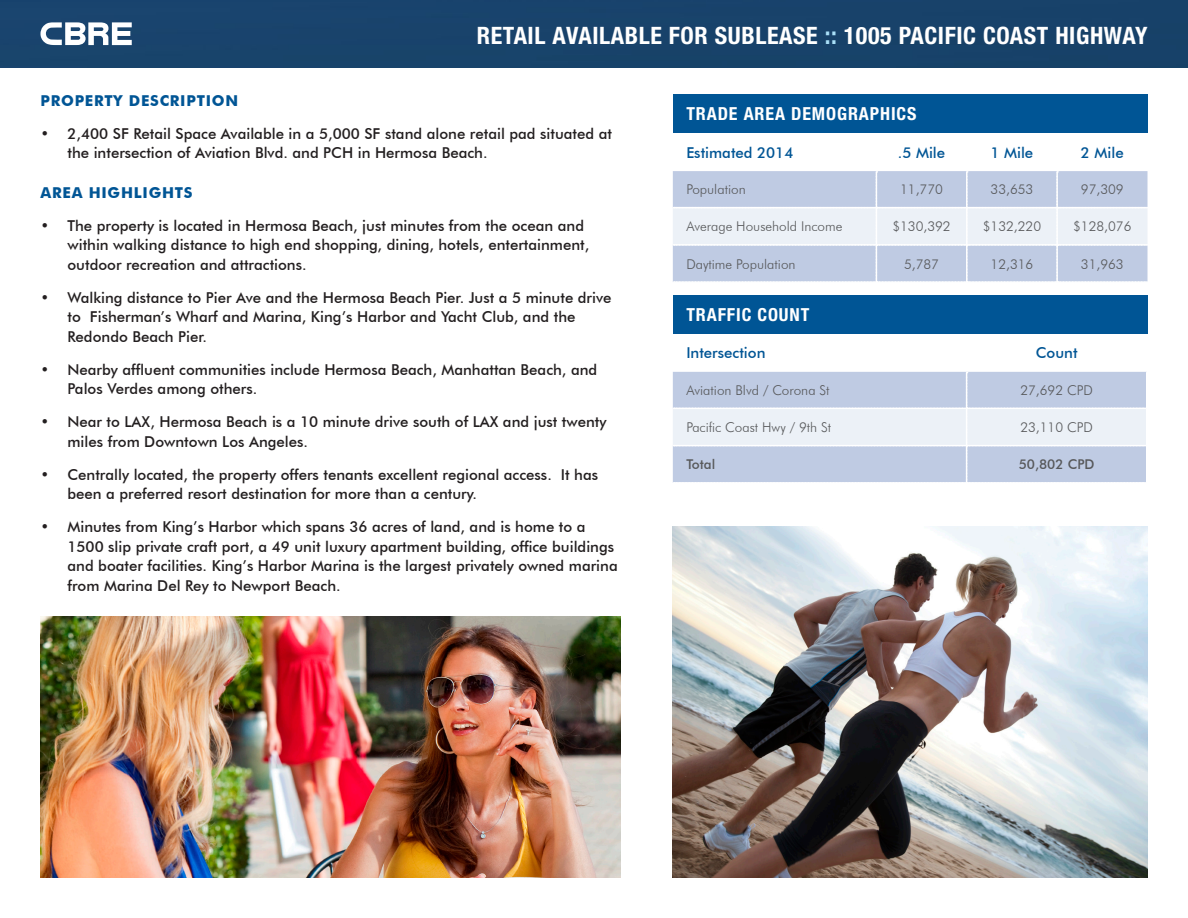
<style>
.page{position:relative;width:1188px;height:918px;background:#fff}
.page>*{position:absolute;margin:0;border:0;box-sizing:border-box;transform-origin:0 0}
.t1{font:700 condensed 24px "Helvetica Neue LT Std";letter-spacing:.025em;color:#fff}
.t2{font:700 condensed 18px "Helvetica Neue LT Std";letter-spacing:.05em;color:#fff}
.t3{font:500 15px/19.5px "Futura BT";color:#231f20}
.t4{font:500 15px "Futura BT";color:#005595}
.Body_Text{font:700 15px "Futura BT";letter-spacing:.05em;color:#005595}
.Body_Copy{font:300 13.5px "Futura BT";color:#57585a}
.Body_Copy-2{font:500 13.5px "Futura BT";color:#57585a}
.s1{color:#aae0f9}
</style>
<div class="page">
<div style="left:0;top:0;width:1188px;height:68px;background:#18436b"></div>
<svg style="left:40px;top:22px;width:92px;height:23px"></svg>
<div style="left:673px;top:94px;width:475px;height:39px;background:#005595"></div>
<div style="left:673px;top:295px;width:475px;height:39px;background:#005595"></div>
<svg style="left:673px;top:171px;width:475px;height:111px"></svg>
<svg style="left:673px;top:372px;width:473px;height:110px"></svg>
<img style="left:673px;top:526px;width:475px;height:352px">
<img style="left:40px;top:616px;width:581px;height:262px">
<h1 class="t1" style="left:477px;top:21px;width:672px">RETAIL AVAILABLE FOR SUBLEASE <span class="s1">::</span> 1005 PACIFIC COAST HIGHWAY</h1>
<p class="Body_Text" style="left:40px;top:91px;width:199px">PROPERTY DESCRIPTION</p>
<p class="t3" style="left:68px;top:123px;width:546px;text-indent:-27px">• 2,400 SF Retail Space Available in a 5,000 SF stand alone retail pad situated at the intersection of Aviation Blvd. and PCH in Hermosa Beach.</p>
<p class="Body_Text" style="left:40px;top:183px;width:154px">AREA HIGHLIGHTS</p>
<p class="t3" style="left:68px;top:216px;width:523px;text-indent:-27px">• The property is located in Hermosa Beach, just minutes from the ocean and within walking distance to high end shopping, dining, hotels, entertainment, outdoor recreation and attractions.</p>
<p class="t3" style="left:68px;top:288px;width:545px;text-indent:-27px">• Walking distance to Pier Ave and the Hermosa Beach Pier. Just a 5 minute drive to Fisherman’s Wharf and Marina, King’s Harbor and Yacht Club, and the<br>Redondo Beach Pier.</p>
<p class="t3" style="left:68px;top:360px;width:531px;text-indent:-27px">• Nearby affluent communities include Hermosa Beach, Manhattan Beach, and<br>Palos Verdes among others.</p>
<p class="t3" style="left:68px;top:412px;width:541px;text-indent:-27px">• Near to LAX, Hermosa Beach is a 10 minute drive south of LAX and just twenty miles from Downtown Los Angeles.</p>
<p class="t3" style="left:68px;top:465px;width:532px;text-indent:-27px">• Centrally located, the property offers tenants excellent regional access. It has been a preferred resort destination for more than a century.</p>
<p class="t3" style="left:68px;top:517px;width:552px;text-indent:-27px">• Minutes from King’s Harbor which spans 36 acres of land, and is home to a 1500 slip private craft port, a 49 unit luxury apartment building, office buildings and boater facilities. King’s Harbor Marina is the largest privately owned marina from Marina Del Rey to Newport Beach.</p>
<p class="t2" style="left:686px;top:103px;width:232px">TRADE AREA DEMOGRAPHICS</p>
<p class="t4" style="left:686px;top:143px;width:109px">Estimated 2014</p>
<p class="t4" style="left:898px;top:143px;width:49px">.5 Mile</p>
<p class="t4" style="left:991px;top:143px;width:44px">1 Mile</p>
<p class="t4" style="left:1081px;top:143px;width:44px">2 Mile</p>
<p class="Body_Copy" style="left:686px;top:181px;width:61px">Population</p>
<p class="Body_Copy" style="left:900px;top:181px;width:44px">11,770</p>
<p class="Body_Copy" style="left:991px;top:181px;width:44px">33,653</p>
<p class="Body_Copy" style="left:1081px;top:181px;width:44px">97,309</p>
<p class="Body_Copy" style="left:686px;top:218px;width:158px">Average Household Income</p>
<p class="Body_Copy" style="left:892px;top:218px;width:60px">$130,392</p>
<p class="Body_Copy" style="left:983px;top:218px;width:60px">$132,220</p>
<p class="Body_Copy" style="left:1073px;top:218px;width:60px">$128,076</p>
<p class="Body_Copy" style="left:686px;top:256px;width:111px">Daytime Population</p>
<p class="Body_Copy" style="left:904px;top:256px;width:36px">5,787</p>
<p class="Body_Copy" style="left:991px;top:256px;width:44px">12,316</p>
<p class="Body_Copy" style="left:1081px;top:256px;width:44px">31,963</p>
<p class="t2" style="left:686px;top:304px;width:125px">TRAFFIC COUNT</p>
<p class="t4" style="left:686px;top:344px;width:81px">Intersection</p>
<p class="t4" style="left:1036px;top:344px;width:43px">Count</p>
<p class="Body_Copy" style="left:686px;top:382px;width:145px">Aviation Blvd / Corona St</p>
<p class="Body_Copy" style="left:1020px;top:382px;width:74px">27,692 CPD</p>
<p class="Body_Copy" style="left:686px;top:419px;width:146px">Pacific Coast Hwy / 9th St</p>
<p class="Body_Copy" style="left:1020px;top:419px;width:74px">23,110 CPD</p>
<p class="Body_Copy-2" style="left:686px;top:456px;width:30px">Total</p>
<p class="Body_Copy-2" style="left:1019px;top:456px;width:77px">50,802 CPD</p>
</div>
